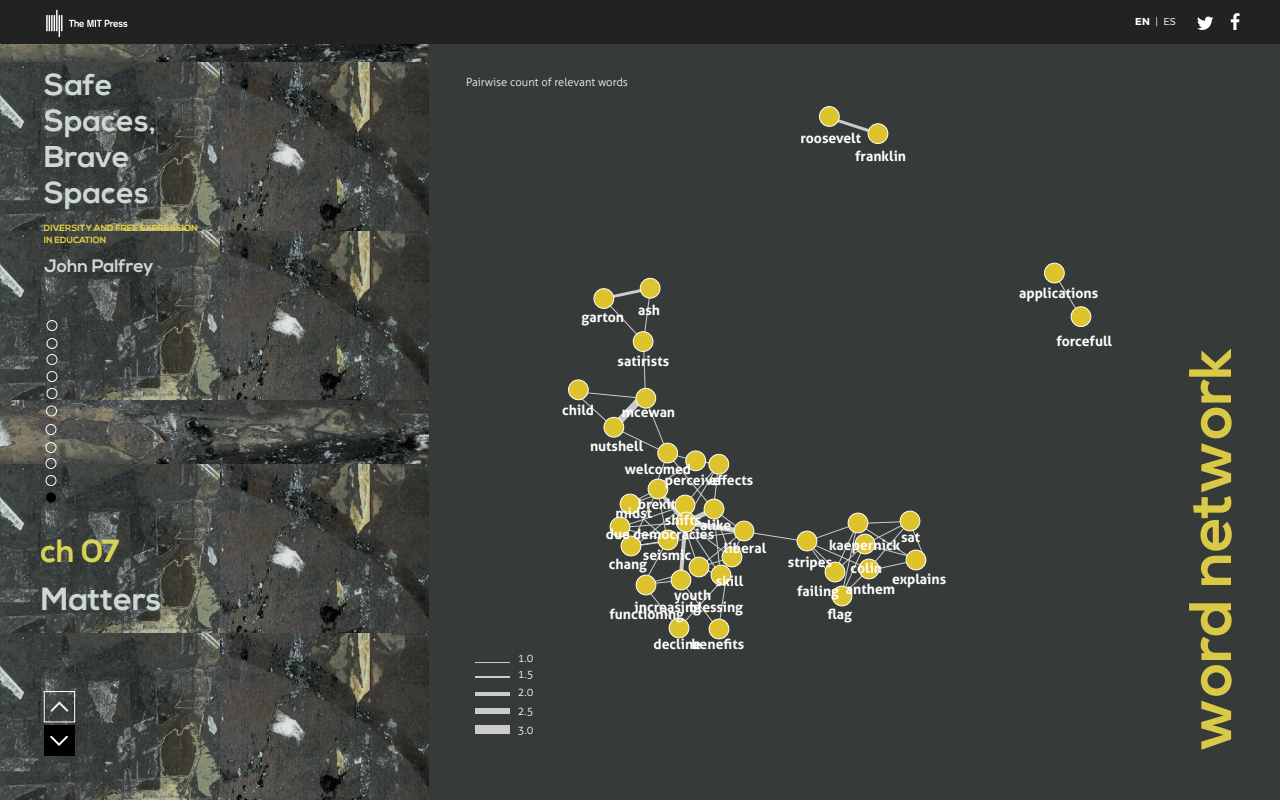
<style>
.page{position:relative;width:1280px;height:800px;background:#fff}
.page>*{position:absolute;margin:0;border:0;box-sizing:border-box;transform-origin:0 0}
.t1{font:700 60px "Nexa";color:#e6d447}
.t2{font:700 32px "Nexa";color:#cdd9d2}
.t3{font:700 32px "Nexa";color:#d6d356}
.t4{font:700 30px/36px "Nexa";color:#cdd9d2}
.t5{font:700 18px "Nexa";color:#cdd9d2}
.t6{font:700 14px/23px "Aller";color:#fff}
.t7{font:300 11.2px/16px "Aller";color:#fff}
.t8{font:300 10px "Montserrat";color:#fff}
.t9{font:700 9px/12px "Nexa";color:#e6d447}
.s1{font-weight:700}
</style>
<div class="page">
<img style="left:0;top:44px;width:429px;height:756px">
<div style="left:429px;top:0;width:851px;height:800px;background:#363b3a"></div>
<div style="left:0;top:0;width:1280px;height:44px;background:#212221"></div>
<svg style="left:1197px;top:17px;width:16px;height:13px"></svg>
<svg style="left:1231px;top:13px;width:9px;height:17px"></svg>
<img style="left:46px;top:9px;width:82px;height:28px">
<div style="left:44px;top:726px;width:30px;height:30px;background:#000"></div>
<svg style="left:50px;top:736px;width:18px;height:10px"></svg>
<div style="left:44px;top:691px;width:31px;height:31px;border:1px solid #fff"></div>
<svg style="left:51px;top:702px;width:17px;height:10px"></svg>
<div style="left:46px;top:492px;width:10px;height:10px;background:#000;border-radius:50%"></div>
<div style="left:46px;top:475px;width:10px;height:11px;border:1px solid #fff;border-radius:50%"></div>
<div style="left:46px;top:458px;width:10px;height:11px;border:1px solid #fff;border-radius:50%"></div>
<div style="left:46px;top:442px;width:10px;height:11px;border:1px solid #fff;border-radius:50%"></div>
<div style="left:46px;top:424px;width:10px;height:11px;border:1px solid #fff;border-radius:50%"></div>
<div style="left:46px;top:406px;width:11px;height:10px;border:1px solid #fff;border-radius:50%"></div>
<div style="left:46px;top:388px;width:12px;height:11px;border:1px solid #fff;border-radius:50%"></div>
<div style="left:46px;top:371px;width:12px;height:11px;border:1px solid #fff;border-radius:50%"></div>
<div style="left:46px;top:354px;width:12px;height:11px;border:1px solid #fff;border-radius:50%"></div>
<div style="left:46px;top:338px;width:12px;height:11px;border:1px solid #fff;border-radius:50%"></div>
<div style="left:46px;top:320px;width:12px;height:11px;border:1px solid #fff;border-radius:50%"></div>
<hr style="left:475px;top:662px;width:35px;height:1px;background:#ccc">
<hr style="left:475px;top:676px;width:35px;height:2px;background:#ccc">
<hr style="left:475px;top:692px;width:35px;height:4px;background:#ccc">
<div style="left:475px;top:708px;width:35px;height:6px;background:#ccc"></div>
<div style="left:475px;top:725px;width:35px;height:9px;background:#ccc"></div>
<svg style="left:821px;top:113px;width:60px;height:23px"></svg>
<div style="left:819px;top:107px;width:20px;height:19px;background:#ddc32c;border-radius:50%"></div>
<div style="left:819px;top:106px;width:20px;height:21px;border:1px solid #fff;border-radius:50%"></div>
<div style="left:868px;top:124px;width:20px;height:20px;background:#ddc32c;border-radius:50%"></div>
<div style="left:868px;top:124px;width:20px;height:20px;border:1px solid #fff;border-radius:50%"></div>
<svg style="left:1053px;top:276px;width:29px;height:42px"></svg>
<div style="left:1071px;top:307px;width:20px;height:20px;background:#ddc32c;border-radius:50%"></div>
<div style="left:1071px;top:307px;width:20px;height:20px;border:1px solid #fff;border-radius:50%"></div>
<div style="left:1045px;top:263px;width:19px;height:20px;background:#ddc32c;border-radius:50%"></div>
<div style="left:1044px;top:263px;width:21px;height:20px;border:1px solid #fff;border-radius:50%"></div>
<svg style="left:600px;top:286px;width:54px;height:55px"></svg>
<div style="left:594px;top:289px;width:20px;height:19px;background:#ddc32c;border-radius:50%"></div>
<div style="left:594px;top:288px;width:20px;height:21px;border:1px solid #fff;border-radius:50%"></div>
<div style="left:640px;top:278px;width:20px;height:20px;background:#ddc32c;border-radius:50%"></div>
<div style="left:640px;top:278px;width:20px;height:20px;border:1px solid #fff;border-radius:50%"></div>
<svg style="left:572px;top:341px;width:339px;height:257px"></svg>
<div style="left:569px;top:380px;width:19px;height:20px;background:#ddc32c;border-radius:50%"></div>
<div style="left:568px;top:380px;width:21px;height:20px;border:1px solid #fff;border-radius:50%"></div>
<div style="left:633px;top:332px;width:20px;height:19px;background:#ddc32c;border-radius:50%"></div>
<div style="left:633px;top:331px;width:20px;height:21px;border:1px solid #fff;border-radius:50%"></div>
<div style="left:636px;top:388px;width:20px;height:20px;border:1px solid #fff;border-radius:50%"></div>
<div style="left:709px;top:619px;width:20px;height:20px;background:#ddc32c;border-radius:50%"></div>
<div style="left:709px;top:619px;width:20px;height:20px;border:1px solid #fff;border-radius:50%"></div>
<div style="left:669px;top:618px;width:20px;height:20px;background:#ddc32c;border-radius:50%"></div>
<div style="left:669px;top:618px;width:20px;height:20px;border:1px solid #fff;border-radius:50%"></div>
<svg style="left:734px;top:521px;width:20px;height:20px"></svg>
<div style="left:734px;top:521px;width:20px;height:20px;border:1px solid #fff;border-radius:50%"></div>
<svg style="left:604px;top:389px;width:145px;height:242px"></svg>
<div style="left:704px;top:499px;width:20px;height:20px;background:#ddc32c;border-radius:50%"></div>
<div style="left:704px;top:499px;width:20px;height:20px;border:1px solid #fff;border-radius:50%"></div>
<div style="left:711px;top:565px;width:20px;height:20px;background:#ddc32c;border-radius:50%"></div>
<div style="left:711px;top:565px;width:20px;height:20px;border:1px solid #fff;border-radius:50%"></div>
<div style="left:900px;top:511px;width:20px;height:20px;background:#ddc32c;border-radius:50%"></div>
<div style="left:900px;top:511px;width:20px;height:20px;border:1px solid #fff;border-radius:50%"></div>
<div style="left:848px;top:513px;width:20px;height:20px;background:#ddc32c;border-radius:50%"></div>
<div style="left:848px;top:513px;width:20px;height:20px;border:1px solid #fff;border-radius:50%"></div>
<div style="left:832px;top:586px;width:20px;height:20px;background:#ddc32c;border-radius:50%"></div>
<div style="left:832px;top:586px;width:20px;height:20px;border:1px solid #fff;border-radius:50%"></div>
<svg style="left:805px;top:520px;width:122px;height:77px"></svg>
<div style="left:797px;top:531px;width:20px;height:20px;background:#ddc32c;border-radius:50%"></div>
<div style="left:797px;top:531px;width:20px;height:20px;border:1px solid #fff;border-radius:50%"></div>
<div style="left:825px;top:562px;width:20px;height:20px;background:#ddc32c;border-radius:50%"></div>
<div style="left:825px;top:562px;width:20px;height:20px;border:1px solid #fff;border-radius:50%"></div>
<h3 class="t4" style="left:44px;top:68px;width:114px">Safe<br>Spaces,<br>Brave<br>Spaces</h3>
<p class="t9" style="left:44px;top:222px;width:155px">DIVERSITY AND FREE EXPRESSION<br>IN EDUCATION</p>
<p class="t5" style="left:44px;top:255px;width:111px">John Palfrey</p>
<h2 class="t3" style="left:41px;top:532px;width:81px">ch 07</h2>
<h2 class="t2" style="left:41px;top:580px;width:122px">Matters</h2>
<p class="t7" style="left:466px;top:74px;width:164px">Pairwise count of relevant words</p>
<p class="t6" style="left:800px;top:127px;width:62px">roosevelt</p>
<p class="t6" style="left:855px;top:145px;width:53px">franklin</p>
<p class="t7" style="left:518px;top:650px;width:17px">1.0<br>1.5</p>
<p class="t7" style="left:518px;top:683px;width:17px;line-height:19px">2.0<br>2.5</p>
<p class="t7" style="left:518px;top:722px;width:17px">3.0</p>
<p class="t6" style="left:638px;top:299px;width:23px">ash</p>
<p class="t6" style="left:582px;top:306px;width:44px">garton</p>
<p class="t6" style="left:618px;top:350px;width:53px">satirists</p>
<p class="t6" style="left:562px;top:399px;width:33px">child</p>
<p class="t6" style="left:622px;top:401px;width:55px">mcewan</p>
<p class="t6" style="left:625px;top:435px;width:68px;text-indent:-35px">nutshell welcomed</p>
<p class="t6" style="left:638px;top:468px;width:117px;line-height:24px;text-indent:27px">perceiveeffects brexit</p>
<p class="t6" style="left:606px;top:503px;width:110px;line-height:21px;text-indent:10px">midst<br>due democracies</p>
<p class="t6" style="left:724px;top:506px;width:44px;line-height:28px;text-indent:-59px">shiftsalike liberal</p>
<p class="t6" style="left:643px;top:544px;width:50px">seismic</p>
<p class="t6" style="left:609px;top:553px;width:40px">chang</p>
<p class="t6" style="left:674px;top:584px;width:39px">youth</p>
<p class="t6" style="left:635px;top:568px;width:110px;line-height:26px;text-align:right">skill increasingblessing</p>
<p class="t6" style="left:654px;top:599px;width:92px;line-height:30px;text-indent:-44px">functioning declinebenefits</p>
<p class="t6" style="left:901px;top:526px;width:21px">sat</p>
<p class="t6" style="left:892px;top:568px;width:56px">explains</p>
<p class="t6" style="left:829px;top:534px;width:73px">kaepernick</p>
<p class="t6" style="left:788px;top:551px;width:46px">stripes</p>
<p class="t6" style="left:851px;top:557px;width:33px">colin</p>
<p class="t6" style="left:797px;top:580px;width:99px">failing anthem</p>
<p class="t6" style="left:828px;top:603px;width:26px">flag</p>
<p class="t8" style="left:1135px;top:16px;width:42px"><span class="s1">EN</span> | ES</p>
<p class="t6" style="left:1019px;top:282px;width:81px">applications</p>
<p class="t6" style="left:1057px;top:330px;width:57px">forcefull</p>
<h1 class="t1" style="left:1176px;top:752px;width:405px;rotate:-90deg">word network</h1>
</div>
